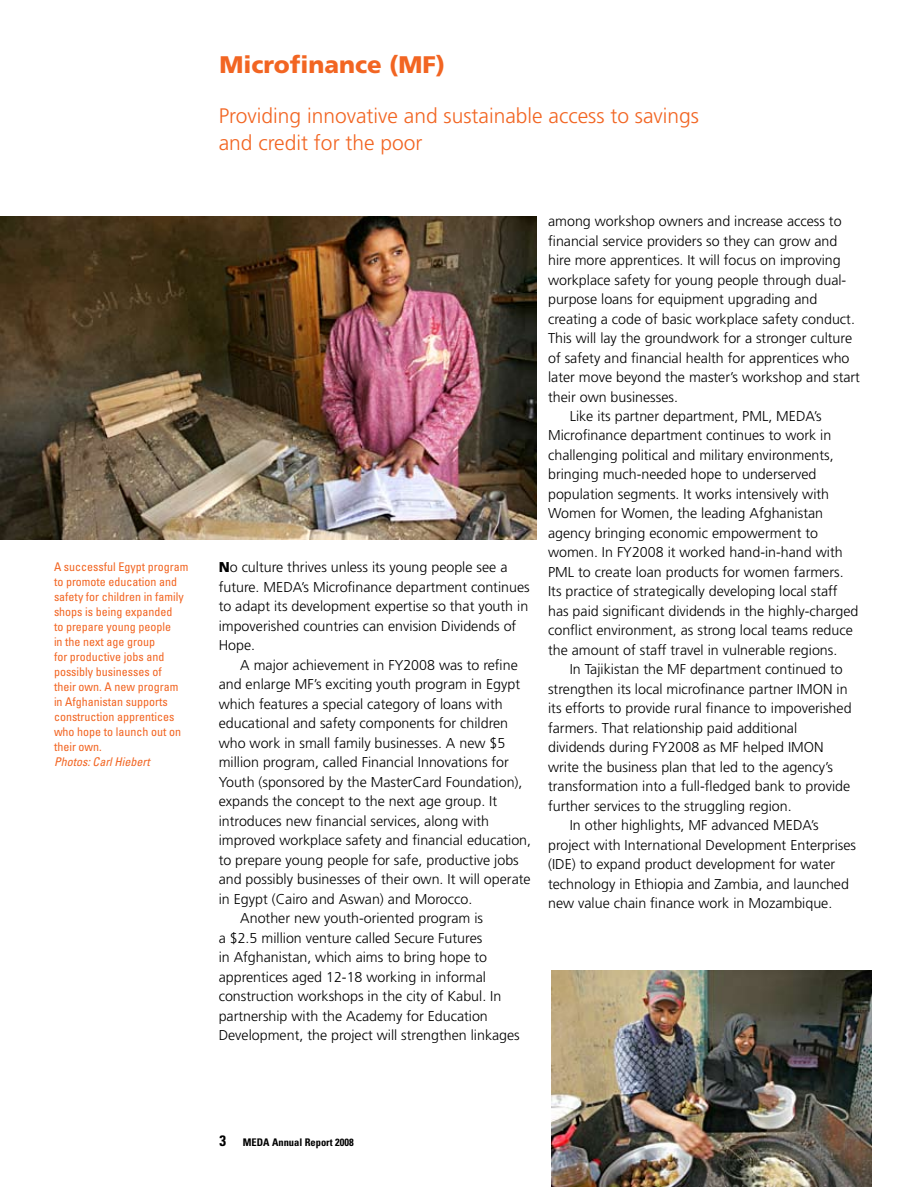
<style>
.page{position:relative;width:918px;height:1188px;background:#fff}
.page>*{position:absolute;margin:0;border:0;box-sizing:border-box;transform-origin:0 0}
.t1{font:900 24px "Frutiger";color:#f26522}
.t2{font:300 21px/27px "Frutiger";color:#f26522}
.t3{font:300 14.25px/19.5px "Frutiger";color:#000}
.t4{font:condensed 12px/15px "Univers";color:#f26522}
.t5{font:italic condensed 12px "Univers";color:#f26522}
.t6{font:700 condensed 10.5px "Univers";color:#000}
.s1{font-weight:900}
.s2{font-size:15px}
</style>
<div class="page">
<img style="left:552px;top:970px;width:319px;height:216px">
<img style="left:0;top:216px;width:536px;height:324px">
<p class="t4" style="left:54px;top:559px;width:136px">A successful Egypt program to promote education and safety for children in family shops is being expanded<br>to prepare young people<br>in the next age group<br>for productive jobs and possibly businesses of<br>their own. A new program in Afghanistan supports construction apprentices who hope to launch out on their own.</p>
<p class="t5" style="left:54px;top:754px;width:97px">Photos: Carl Hiebert</p>
<h1 class="t1" style="left:220px;top:50px;width:227px">Microfinance (MF)</h1>
<h2 class="t2" style="left:219px;top:103px;width:482px">Providing innovative and sustainable access to savings and credit for the poor</h2>
<p class="t3" style="left:219px;top:557px;width:313px"><span class="s1">N</span>o culture thrives unless its young people see a future. MEDA’s Microfinance department continues to adapt its development expertise so that youth in impoverished countries can envision Dividends of Hope.</p>
<p class="t3" style="left:240px;top:655px;width:279px">A major achievement in FY2008 was to refine</p>
<p class="t3" style="left:219px;top:674px;width:303px">and enlarge MF’s exciting youth program in Egypt</p>
<p class="t3" style="left:219px;top:694px;width:285px">which features a special category of loans with</p>
<p class="t3" style="left:219px;top:713px;width:291px">educational and safety components for children</p>
<p class="t3" style="left:219px;top:733px;width:288px">who work in small family businesses. A new $5</p>
<p class="t3" style="left:219px;top:752px;width:292px">million program, called Financial Innovations for</p>
<p class="t3" style="left:219px;top:772px;width:305px">Youth (sponsored by the MasterCard Foundation),</p>
<p class="t3" style="left:219px;top:791px;width:280px">expands the concept to the next age group. It</p>
<p class="t3" style="left:219px;top:811px;width:272px">introduces new financial services, along with</p>
<p class="t3" style="left:219px;top:830px;width:314px">improved workplace safety and financial education,</p>
<p class="t3" style="left:219px;top:850px;width:302px">to prepare young people for safe, productive jobs</p>
<p class="t3" style="left:219px;top:869px;width:313px">and possibly businesses of their own. It will operate</p>
<p class="t3" style="left:219px;top:889px;width:255px">in Egypt (Cairo and Aswan) and Morocco.</p>
<p class="t3" style="left:240px;top:908px;width:244px">Another new youth-oriented program is</p>
<p class="t3" style="left:219px;top:928px;width:265px">a $2.5 million venture called Secure Futures</p>
<p class="t3" style="left:219px;top:947px;width:270px">in Afghanistan, which aims to bring hope to</p>
<p class="t3" style="left:219px;top:967px;width:269px">apprentices aged 12-18 working in informal</p>
<p class="t3" style="left:219px;top:986px;width:284px">construction workshops in the city of Kabul. In</p>
<p class="t3" style="left:219px;top:1006px;width:271px">partnership with the Academy for Education</p>
<p class="t3" style="left:219px;top:1025px;width:303px">Development, the project will strengthen linkages</p>
<p class="t3" style="left:548px;top:211px;width:295px">among workshop owners and increase access to</p>
<p class="t3" style="left:548px;top:231px;width:291px">financial service providers so they can grow and</p>
<p class="t3" style="left:548px;top:250px;width:294px">hire more apprentices. It will focus on improving</p>
<p class="t3" style="left:548px;top:270px;width:300px">workplace safety for young people through dual-</p>
<p class="t3" style="left:548px;top:289px;width:271px">purpose loans for equipment upgrading and</p>
<p class="t3" style="left:548px;top:309px;width:308px">creating a code of basic workplace safety conduct.</p>
<p class="t3" style="left:548px;top:328px;width:306px">This will lay the groundwork for a stronger culture</p>
<p class="t3" style="left:548px;top:348px;width:303px">of safety and financial health for apprentices who</p>
<p class="t3" style="left:548px;top:367px;width:313px">later move beyond the master’s workshop and start</p>
<p class="t3" style="left:548px;top:387px;width:131px">their own businesses.</p>
<p class="t3" style="left:570px;top:406px;width:254px">Like its partner department, PML, MEDA’s</p>
<p class="t3" style="left:548px;top:426px;width:285px">Microfinance department continues to work in</p>
<p class="t3" style="left:548px;top:445px;width:287px">challenging political and military environments,</p>
<p class="t3" style="left:548px;top:465px;width:270px">bringing much-needed hope to underserved</p>
<p class="t3" style="left:548px;top:484px;width:283px">population segments. It works intensively with</p>
<p class="t3" style="left:548px;top:504px;width:277px">Women for Women, the leading Afghanistan</p>
<p class="t3" style="left:548px;top:523px;width:271px">agency bringing economic empowerment to</p>
<p class="t3" style="left:548px;top:543px;width:296px">women. In FY2008 it worked hand-in-hand with</p>
<p class="t3" style="left:548px;top:562px;width:297px">PML to create loan products for women farmers.</p>
<p class="t3" style="left:548px;top:582px;width:291px">Its practice of strategically developing local staff</p>
<p class="t3" style="left:548px;top:601px;width:312px">has paid significant dividends in the highly-charged</p>
<p class="t3" style="left:548px;top:621px;width:306px">conflict environment, as strong local teams reduce</p>
<p class="t3" style="left:548px;top:640px;width:291px">the amount of staff travel in vulnerable regions.</p>
<p class="t3" style="left:570px;top:660px;width:275px">In Tajikistan the MF department continued to</p>
<p class="t3" style="left:548px;top:679px;width:301px">strengthen its local microfinance partner IMON in</p>
<p class="t3" style="left:548px;top:699px;width:305px">its efforts to provide rural finance to impoverished</p>
<p class="t3" style="left:548px;top:718px;width:251px">farmers. That relationship paid additional</p>
<p class="t3" style="left:548px;top:738px;width:277px">dividends during FY2008 as MF helped IMON</p>
<p class="t3" style="left:548px;top:757px;width:287px">write the business plan that led to the agency’s</p>
<p class="t3" style="left:548px;top:777px;width:304px">transformation into a full-fledged bank to provide</p>
<p class="t3" style="left:548px;top:796px;width:245px">further services to the struggling region.</p>
<p class="t3" style="left:570px;top:816px;width:251px">In other highlights, MF advanced MEDA’s</p>
<p class="t3" style="left:548px;top:835px;width:309px">project with International Development Enterprises</p>
<p class="t3" style="left:548px;top:855px;width:289px">(IDE) to expand product development for water</p>
<p class="t3" style="left:548px;top:874px;width:302px">technology in Ethiopia and Zambia, and launched</p>
<p class="t3" style="left:548px;top:894px;width:286px">new value chain finance work in Mozambique.</p>
<p class="t6" style="left:220px;top:1135px;width:136px"><span class="s2">3</span> MEDA Annual Report 2008</p>
</div>
